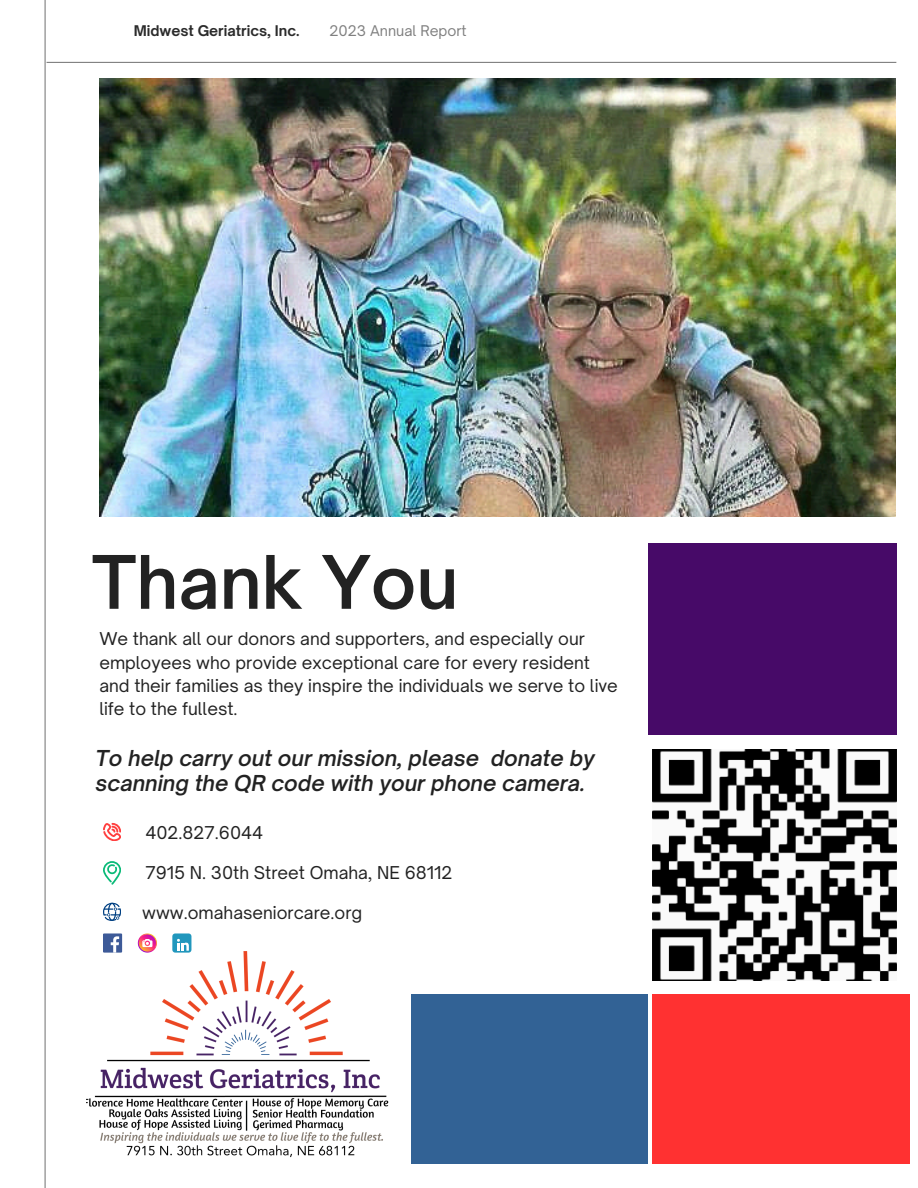
<style>
.page{position:relative;width:918px;height:1188px;background:#fff}
.page>*{position:absolute;margin:0;border:0;box-sizing:border-box;transform-origin:0 0}
.t1{font:600 70.5px "Open Sauce One";color:#222}
.t2{font:italic 600 21px/24.8px "Open Sauce One";color:#222}
.t3{font:16.95px/23.2px "Open Sauce One";color:#222}
.t4{font:700 14.1px "Open Sauce One";color:#2b2b2b}
.t5{font:14.1px "Open Sauce One";color:#808080}
</style>
<div class="page">
<div style="left:648px;top:544px;width:248px;height:191px;background:#470a68"></div>
<div style="left:412px;top:995px;width:236px;height:169px;background:#326295"></div>
<div style="left:653px;top:995px;width:257px;height:169px;background:#ff3131"></div>
<hr style="left:45px;top:0;width:1px;height:1188px;background:#808080">
<hr style="left:47px;top:62px;width:849px;height:1px;background:#808080">
<svg style="left:103px;top:861px;width:18px;height:24px"></svg>
<svg style="left:103px;top:823px;width:18px;height:18px"></svg>
<svg style="left:103px;top:903px;width:18px;height:18px"></svg>
<img style="left:87px;top:951px;width:302px;height:207px">
<img style="left:99px;top:79px;width:797px;height:438px">
<img style="left:653px;top:750px;width:244px;height:230px">
<div style="left:103px;top:933px;width:19px;height:20px;background:#3d5a98"></div>
<svg style="left:111px;top:936px;width:8px;height:17px"></svg>
<svg style="left:138px;top:933px;width:19px;height:20px"></svg>
<div style="left:172px;top:933px;width:19px;height:20px;background:#2197bd;border-radius:3px"></div>
<svg style="left:177px;top:939px;width:12px;height:12px"></svg>
<p class="t4" style="left:134px;top:22px;width:167px">Midwest Geriatrics, Inc.</p>
<p class="t5" style="left:329px;top:22px;width:139px">2023 Annual Report</p>
<p class="t1" style="left:92px;top:538px;width:368px">Thank You</p>
<h1 class="t3" style="left:99px;top:627px;width:520px">We thank all our donors and supporters, and especially our employees who provide exceptional care for every resident and their families as they inspire the individuals we serve to live life to the fullest.</h1>
<h2 class="t2" style="left:96px;top:746px;width:501px">To help carry out our mission, please donate by scanning the QR code with your phone camera.</h2>
<h4 class="t3" style="left:145px;top:821px;width:120px">402.827.6044</h4>
<p class="t3" style="left:145px;top:861px;width:309px">7915 N. 30th Street Omaha, NE 68112</p>
<p class="t3" style="left:142px;top:901px;width:222px">www.omahaseniorcare.org</p>
</div>
